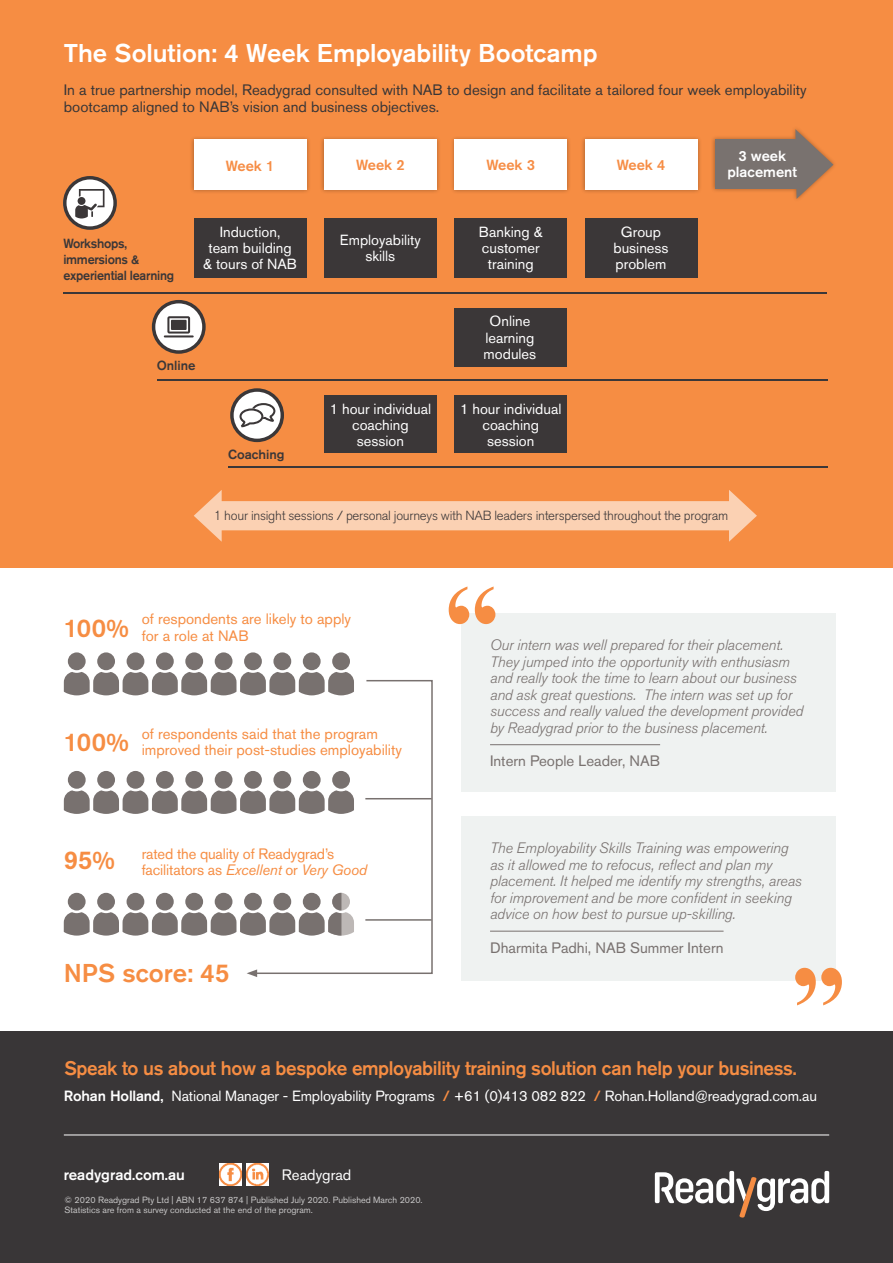
<style>
.page{position:relative;width:893px;height:1263px;background:#fff}
.page>*{position:absolute;margin:0;border:0;box-sizing:border-box;transform-origin:0 0}
.t1{font:500 25.5px "Akzidenz Grotesk BE";color:#fff}
.t2{font:500 25.5px "Akzidenz Grotesk BE";color:#f68d43}
.intro_txt{font:500 19.5px "Akzidenz Grotesk BE";letter-spacing:-.02em;color:#f68d43;scale:.96 1}
.t3{font:italic 300 15px/16.5px "Akzidenz Grotesk BE";letter-spacing:-.005em;color:#78716f}
.body{font:15px/16.5px "Akzidenz Grotesk BE";color:#f68d43}
.body-2{font:15px/16.5px "Akzidenz Grotesk BE";color:#393637}
.name{font:15px "Akzidenz Grotesk BE";color:#78716f}
.main_-_PE{font:500 15px "Akzidenz Grotesk BE";color:#fff}
.main_-_PE-2{font:15px "Akzidenz Grotesk BE";color:#fff}
.body-3{font:14.7px "Akzidenz Grotesk BE";letter-spacing:-.01em;color:#fff}
.t4{font:14.55px/16px "Akzidenz Grotesk BE";color:#fff;text-align:center}
.t5{font:500 14.55px "Akzidenz Grotesk BE";color:#f68d45}
.t6{font:500 14.55px/16px "Akzidenz Grotesk BE";color:#fff;text-align:center}
.t7{font:300 13.2px "Akzidenz Grotesk BE";letter-spacing:-.02em;color:#3b3738}
.t8{font:500 13.2px/15.8px "Akzidenz Grotesk BE";letter-spacing:-.02em;color:#3b3738;scale:.95 1}
.t9{font:500 13.2px "Akzidenz Grotesk BE";color:#3b3738}
.t10{font:500 13.2px "Akzidenz Grotesk BE";letter-spacing:-.02em;color:#3b3738}
.t11{font:9px/10.5px "Akzidenz Grotesk BE";color:#fff}
.s1{font-style:italic}
.s2{font-weight:500}
.s3{font-weight:500;color:#f68d43}
</style>
<div class="page">
<div style="left:0;top:0;width:893px;height:567px;background:#f68d43"></div>
<div style="left:0;top:1032px;width:893px;height:231px;background:#393637"></div>
<div style="left:454px;top:308px;width:113px;height:59px;background:#3b3738"></div>
<div style="left:454px;top:396px;width:113px;height:57px;background:#3b3738"></div>
<div style="left:189px;top:135px;width:122px;height:59px;background:#000;opacity:.3"></div>
<div style="left:194px;top:139px;width:112px;height:50px;background:#fff"></div>
<div style="left:194px;top:218px;width:112px;height:59px;background:#3b3738"></div>
<div style="left:454px;top:218px;width:113px;height:59px;background:#3b3738"></div>
<div style="left:585px;top:218px;width:112px;height:59px;background:#3b3738"></div>
<div style="left:320px;top:135px;width:121px;height:59px;background:#000;opacity:.3"></div>
<div style="left:324px;top:139px;width:113px;height:50px;background:#fff"></div>
<div style="left:450px;top:135px;width:121px;height:59px;background:#000;opacity:.3"></div>
<div style="left:454px;top:139px;width:113px;height:50px;background:#fff"></div>
<div style="left:580px;top:135px;width:122px;height:59px;background:#000;opacity:.3"></div>
<div style="left:585px;top:139px;width:112px;height:50px;background:#fff"></div>
<hr style="left:63px;top:292px;width:764px;height:2px;background:#3b3738">
<hr style="left:157px;top:379px;width:670px;height:2px;background:#3b3738">
<hr style="left:228px;top:467px;width:599px;height:1px;background:#3b3738">
<svg style="left:63px;top:176px;width:54px;height:54px"></svg>
<div style="left:324px;top:218px;width:113px;height:59px;background:#3b3738"></div>
<svg style="left:152px;top:300px;width:54px;height:54px"></svg>
<div style="left:324px;top:396px;width:113px;height:57px;background:#3b3738"></div>
<div style="left:711px;top:125px;width:126px;height:78px;background:#000;opacity:.3"></div>
<div style="left:715px;top:139px;width:86px;height:50px;background:#79726f"></div>
<svg style="left:795px;top:129px;width:38px;height:70px"></svg>
<svg style="left:230px;top:388px;width:54px;height:54px"></svg>
<div style="left:211px;top:501px;width:529px;height:29px;background:#fbd1b3"></div>
<svg style="left:194px;top:490px;width:28px;height:52px"></svg>
<svg style="left:729px;top:490px;width:28px;height:52px"></svg>
<div style="left:68px;top:652px;width:18px;height:18px;background:#78716f;border-radius:50%"></div>
<div style="left:185px;top:652px;width:18px;height:18px;background:#78716f;border-radius:50%"></div>
<div style="left:127px;top:652px;width:17px;height:18px;background:#78716f;border-radius:50%"></div>
<div style="left:244px;top:652px;width:18px;height:18px;background:#78716f;border-radius:50%"></div>
<div style="left:303px;top:652px;width:18px;height:18px;background:#78716f;border-radius:50%"></div>
<div style="left:97px;top:652px;width:18px;height:18px;background:#78716f;border-radius:50%"></div>
<div style="left:215px;top:652px;width:17px;height:18px;background:#78716f;border-radius:50%"></div>
<div style="left:156px;top:652px;width:18px;height:18px;background:#78716f;border-radius:50%"></div>
<div style="left:273px;top:652px;width:18px;height:18px;background:#78716f;border-radius:50%"></div>
<svg style="left:64px;top:672px;width:290px;height:23px"></svg>
<div style="left:332px;top:652px;width:18px;height:18px;background:#78716f;border-radius:50%"></div>
<div style="left:68px;top:771px;width:18px;height:18px;background:#78716f;border-radius:50%"></div>
<div style="left:185px;top:771px;width:18px;height:18px;background:#78716f;border-radius:50%"></div>
<div style="left:127px;top:771px;width:17px;height:18px;background:#78716f;border-radius:50%"></div>
<div style="left:244px;top:771px;width:18px;height:18px;background:#78716f;border-radius:50%"></div>
<div style="left:97px;top:771px;width:18px;height:18px;background:#78716f;border-radius:50%"></div>
<div style="left:215px;top:771px;width:17px;height:18px;background:#78716f;border-radius:50%"></div>
<div style="left:156px;top:771px;width:18px;height:18px;background:#78716f;border-radius:50%"></div>
<svg style="left:64px;top:790px;width:189px;height:24px"></svg>
<svg style="left:64px;top:893px;width:189px;height:42px"></svg>
<hr style="left:64px;top:1135px;width:765px;height:1px;background:#fff">
<svg style="left:655px;top:1171px;width:174px;height:46px"></svg>
<img style="left:219px;top:1164px;width:22px;height:21px">
<img style="left:247px;top:1164px;width:22px;height:21px">
<div style="left:461px;top:817px;width:374px;height:164px;background:#eff2f1"></div>
<hr style="left:490px;top:931px;width:234px;height:1px;background:#78716f">
<svg style="left:795px;top:968px;width:47px;height:37px"></svg>
<div style="left:461px;top:614px;width:374px;height:178px;background:#eff2f1"></div>
<hr style="left:490px;top:744px;width:170px;height:1px;background:#78716f">
<svg style="left:449px;top:586px;width:46px;height:38px"></svg>
<svg style="left:253px;top:679px;width:180px;height:296px"></svg>
<svg style="left:247px;top:969px;width:10px;height:8px"></svg>
<h2 class="t1" style="left:64px;top:37px;width:535px">The Solution: 4 Week Employability Bootcamp</h2>
<p class="body-2" style="left:64px;top:82px;width:744px">In a true partnership model, Readygrad consulted with NAB to design and facilitate a tailored four week employability bootcamp aligned to NAB’s vision and business objectives.</p>
<p class="t5" style="left:226px;top:157px;width:50px">Week 1</p>
<p class="t5" style="left:356px;top:156px;width:50px">Week 2</p>
<p class="t5" style="left:487px;top:156px;width:50px">Week 3</p>
<p class="t5" style="left:617px;top:156px;width:50px">Week 4</p>
<p class="t8" style="left:63px;top:235px;width:118px">Workshops, immersions &amp; experiential learning</p>
<p class="t4" style="left:203px;top:224px;width:95px">Induction, team building &amp; tours of NAB</p>
<p class="t4" style="left:340px;top:232px;width:82px">Employability skills</p>
<p class="t4" style="left:479px;top:224px;width:65px">Banking &amp; customer training</p>
<p class="t10" style="left:157px;top:357px;width:40px">Online</p>
<p class="t9" style="left:228px;top:446px;width:58px">Coaching</p>
<p class="t4" style="left:330px;top:401px;width:103px">1 hour individual coaching session</p>
<p class="t4" style="left:484px;top:313px;width:54px">Online learning modules</p>
<p class="t4" style="left:460px;top:401px;width:103px">1 hour individual coaching session</p>
<p class="t4" style="left:613px;top:224px;width:57px">Group business problem</p>
<p class="t6" style="left:727px;top:148px;width:71px">3 week placement</p>
<p class="t7" style="left:214px;top:508px;width:516px">1 hour insight sessions / personal journeys with NAB leaders interspersed throughout the program</p>
<h2 class="t2" style="left:64px;top:612px;width:66px">100%</h2>
<p class="body" style="left:142px;top:610px;width:211px">of respondents are likely to apply for a role at NAB</p>
<h2 class="t2" style="left:64px;top:726px;width:66px">100%</h2>
<p class="body" style="left:142px;top:725px;width:262px">of respondents said that the program improved their post-studies employability</p>
<h2 class="t2" style="left:64px;top:845px;width:53px">95%</h2>
<p class="body" style="left:142px;top:845px;width:227px">rated the quality of Readygrad’s facilitators as <span class="s1">Excellent</span> or <span class="s1">Very Good</span></p>
<h2 class="t2" style="left:64px;top:957px;width:167px">NPS score: 45</h2>
<h3 class="t3" style="left:490px;top:637px;width:315px">Our intern was well prepared for their placement.<br>They jumped into the opportunity with enthusiasm and really took the time to learn about our business and ask great questions. The intern was set up for success and really valued the development provided by Readygrad prior to the business placement.</h3>
<p class="name" style="left:490px;top:752px;width:172px">Intern People Leader, NAB</p>
<h3 class="t3" style="left:490px;top:840px;width:313px">The Employability Skills Training was empowering as it allowed me to refocus, reflect and plan my placement. It helped me identify my strengths, areas for improvement and be more confident in seeking advice on how best to pursue up-skilling.</h3>
<p class="name" style="left:490px;top:938px;width:235px">Dharmita Padhi, NAB Summer Intern</p>
<p class="intro_txt" style="left:64px;top:1056px;width:764px">Speak to us about how a bespoke employability training solution can help your business.</p>
<p class="body-3" style="left:64px;top:1087px;width:755px"><span class="s2">Rohan Holland,</span> National Manager - Employability Programs <span class="s3">/</span> +61 (0)413 082 822 <span class="s3">/</span> Rohan.Holland@readygrad.com.au</p>
<p class="main_-_PE" style="left:64px;top:1166px;width:123px">readygrad.com.au</p>
<p class="main_-_PE-2" style="left:282px;top:1166px;width:71px">Readygrad</p>
<p class="t11" style="left:65px;top:1194px;width:360px">© 2020 Readygrad Pty Ltd | ABN 17 637 874 | Published July 2020. Published March 2020.<br>Statistics are from a survey conducted at the end of the program.</p>
</div>
